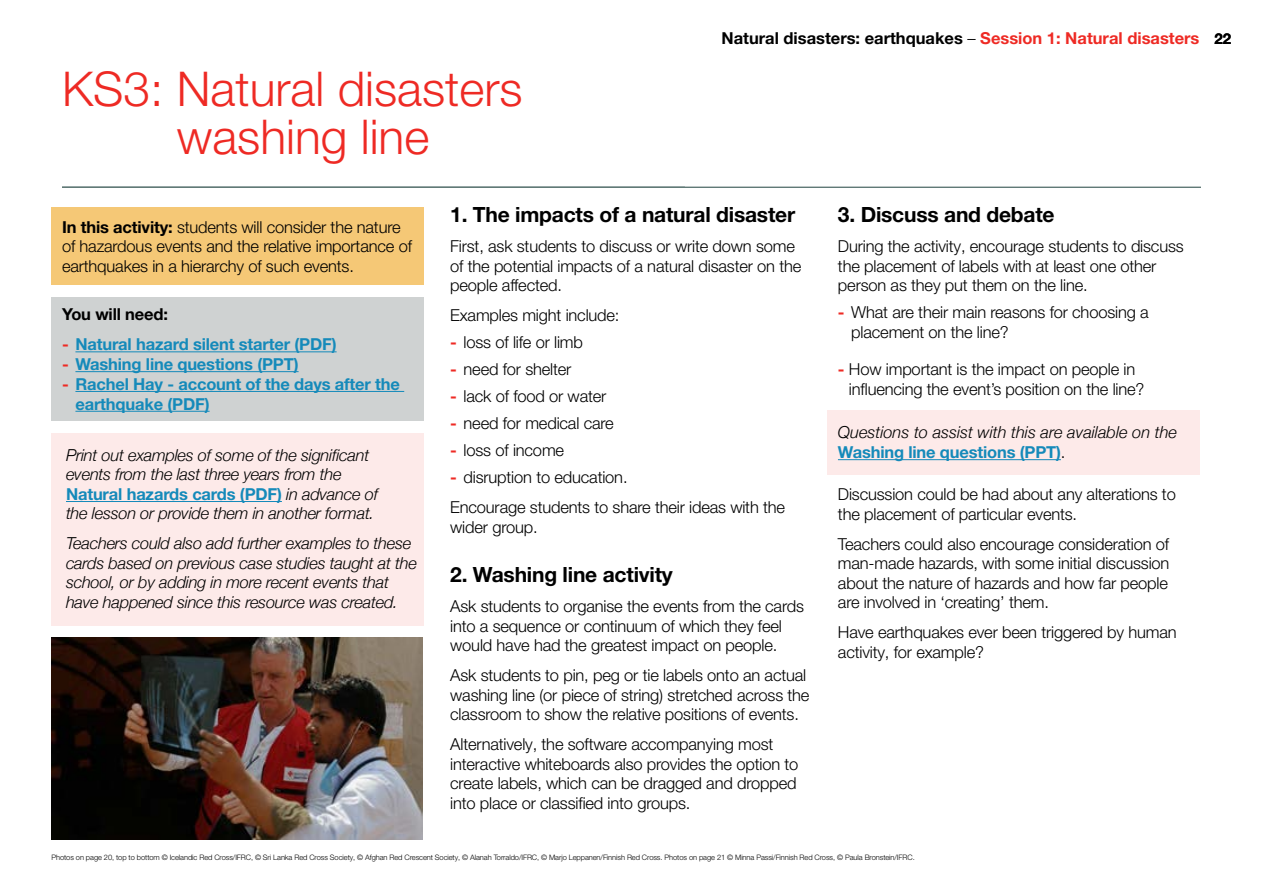
<style>
.page{position:relative;width:1263px;height:893px;background:#fff}
.page>*{position:absolute;margin:0;border:0;box-sizing:border-box;transform-origin:0 0}
.t1{font:300 48px/48px "Helvetica Neue LT Pro";color:#ee2a24;text-align:center}
.t2{font:700 21px "Helvetica Neue LT Pro";letter-spacing:-.01em;color:#000}
.t3{font:300 16.5px/19.5px "Helvetica Neue LT Pro";letter-spacing:-.01em;color:#000}
.t4{font:italic 300 16.5px/19.5px "Helvetica Neue";letter-spacing:-.015em;color:#000}
.t5{font:700 16.5px/19.8px "Helvetica Neue LT Pro";letter-spacing:-.01em;color:#158aba}
.t6{font:700 16.5px "Helvetica Neue LT Pro";color:#000}
.t7{font:300 7.5px "Helvetica Neue LT Pro";letter-spacing:-.01em;color:#000}
.s1{font-weight:300}
.s2{color:#ee2a24}
.s3{font-size:15px}
.s4{font-weight:700}
.s5{font-family:"Helvetica Neue";font-weight:300;font-style:italic;color:#000}
.s6{font-weight:700;color:#ee2a24}
.s7{font-weight:300;color:#000}
</style>
<div class="page">
<div style="left:62px;top:187px;width:1139px;height:1px;border:1px solid #617a77"></div>
<div style="left:827px;top:411px;width:372px;height:64px;background:#fdeae9"></div>
<div style="left:62px;top:187px;width:623px;height:1px;border:1px solid #617a77"></div>
<div style="left:51px;top:207px;width:372px;height:78px;background:#f5c876"></div>
<div style="left:51px;top:297px;width:372px;height:124px;background:#cfd2d2"></div>
<hr style="left:75px;top:351px;width:262px;height:1px;background:#158aba">
<hr style="left:75px;top:371px;width:224px;height:1px;background:#158aba">
<hr style="left:75px;top:391px;width:329px;height:1px;background:#158aba">
<hr style="left:75px;top:411px;width:135px;height:1px;background:#158aba">
<div style="left:51px;top:433px;width:372px;height:192px;background:#fdeae9"></div>
<hr style="left:66px;top:501px;width:216px;height:1px;background:#158aba">
<img style="left:51px;top:638px;width:371px;height:202px">
<hr style="left:838px;top:459px;width:223px;height:1px;background:#158aba">
<h1 class="t1" style="left:62px;top:64px;width:462px">KS3: Natural disasters washing line</h1>
<p class="t6" style="left:721px;top:27px;width:511px">Natural disasters: earthquakes <span class="s1">–</span> <span class="s2">Session 1: Natural disasters</span> <span class="s3">22</span></p>
<p class="t3" style="left:62px;top:217px;width:351px"><span class="s4">In this activity:</span> students will consider the nature of hazardous events and the relative importance of earthquakes in a hierarchy of such events.</p>
<p class="t6" style="left:62px;top:304px;width:107px">You will need:</p>
<p class="t5" style="left:62px;top:334px;width:276px"><span class="s2">-</span> Natural hazard silent starter (PDF)</p>
<p class="t5" style="left:62px;top:354px;width:238px"><span class="s2">-</span> Washing line questions (PPT)</p>
<p class="t5" style="left:75px;top:374px;width:326px;text-indent:-13px"><span class="s2">-</span> Rachel Hay - account of the days after the earthquake (PDF)</p>
<p class="t4" style="left:66px;top:444px;width:305px">Print out examples of some of the significant events from the last three years from the</p>
<p class="t5" style="left:66px;top:484px;width:314px">Natural hazards cards (PDF) <span class="s5">in advance of</span></p>
<p class="t4" style="left:66px;top:497px;width:347px;line-height:30px">the lesson or provide them in another format.<br>Teachers could also add further examples to these</p>
<p class="t4" style="left:66px;top:552px;width:352px">cards based on previous case studies taught at the school, or by adding in more recent events that have happened since this resource was created.</p>
<p class="t2" style="left:450px;top:201px;width:346px">1. The impacts of a natural disaster</p>
<p class="t3" style="left:450px;top:236px;width:353px">First, ask students to discuss or write down some of the potential impacts of a natural disaster on the people affected.</p>
<p class="t3" style="left:450px;top:305px;width:171px">Examples might include:</p>
<p class="t3" style="left:450px;top:332px;width:134px"><span class="s6">-</span> loss of life or limb</p>
<p class="t3" style="left:450px;top:359px;width:123px"><span class="s6">-</span> need for shelter</p>
<p class="t3" style="left:450px;top:386px;width:158px"><span class="s6">-</span> lack of food or water</p>
<p class="t3" style="left:450px;top:413px;width:165px"><span class="s6">-</span> need for medical care</p>
<p class="t3" style="left:450px;top:440px;width:115px"><span class="s6">-</span> loss of income</p>
<p class="t3" style="left:450px;top:462px;width:336px;line-height:30px"><span class="s6">-</span> disruption to education.<br>Encourage students to share their ideas with the</p>
<p class="t3" style="left:450px;top:517px;width:89px">wider group.</p>
<p class="t2" style="left:450px;top:561px;width:224px">2. Washing line activity</p>
<p class="t3" style="left:450px;top:596px;width:355px">Ask students to organise the events from the cards into a sequence or continuum of which they feel would have had the greatest impact on people.</p>
<p class="t3" style="left:450px;top:665px;width:361px">Ask students to pin, peg or tie labels onto an actual washing line (or piece of string) stretched across the classroom to show the relative positions of events.</p>
<p class="t3" style="left:450px;top:734px;width:350px">Alternatively, the software accompanying most interactive whiteboards also provides the option to create labels, which can be dragged and dropped into place or classified into groups.</p>
<p class="t2" style="left:838px;top:201px;width:218px">3. Discuss and debate</p>
<p class="t3" style="left:838px;top:236px;width:347px">During the activity, encourage students to discuss the placement of labels with at least one other person as they put them on the line.</p>
<p class="t3" style="left:851px;top:302px;width:299px;text-indent:-13px"><span class="s6">-</span> What are their main reasons for choosing a placement on the line?</p>
<p class="t3" style="left:849px;top:359px;width:297px;text-indent:-11px"><span class="s6">-</span> How important is the impact on people in influencing the event’s position on the line?</p>
<p class="t4" style="left:838px;top:421px;width:341px">Questions to assist with this are available on the</p>
<p class="t5" style="left:838px;top:442px;width:229px">Washing line questions (PPT)<span class="s7">.</span></p>
<p class="t3" style="left:838px;top:484px;width:339px">Discussion could be had about any alterations to the placement of particular events.</p>
<p class="t3" style="left:838px;top:534px;width:333px;text-align:justify">Teachers could also encourage consideration of man-made hazards, with some initial discussion about the nature of hazards and how far people are involved in ‘creating’ them.</p>
<p class="t3" style="left:838px;top:622px;width:340px">Have earthquakes ever been triggered by human activity, for example?</p>
<p class="t7" style="left:51px;top:853px;width:865px">Photos on page 20, top to bottom © Icelandic Red Cross/IFRC, © Sri Lanka Red Cross Society, © Afghan Red Crescent Society, © Alanah Torraldo/IFRC, © Marjo Leppanen/Finnish Red Cross. Photos on page 21 © Minna Passi/Finnish Red Cross, © Paula Bronstein/IFRC.</p>
</div>
